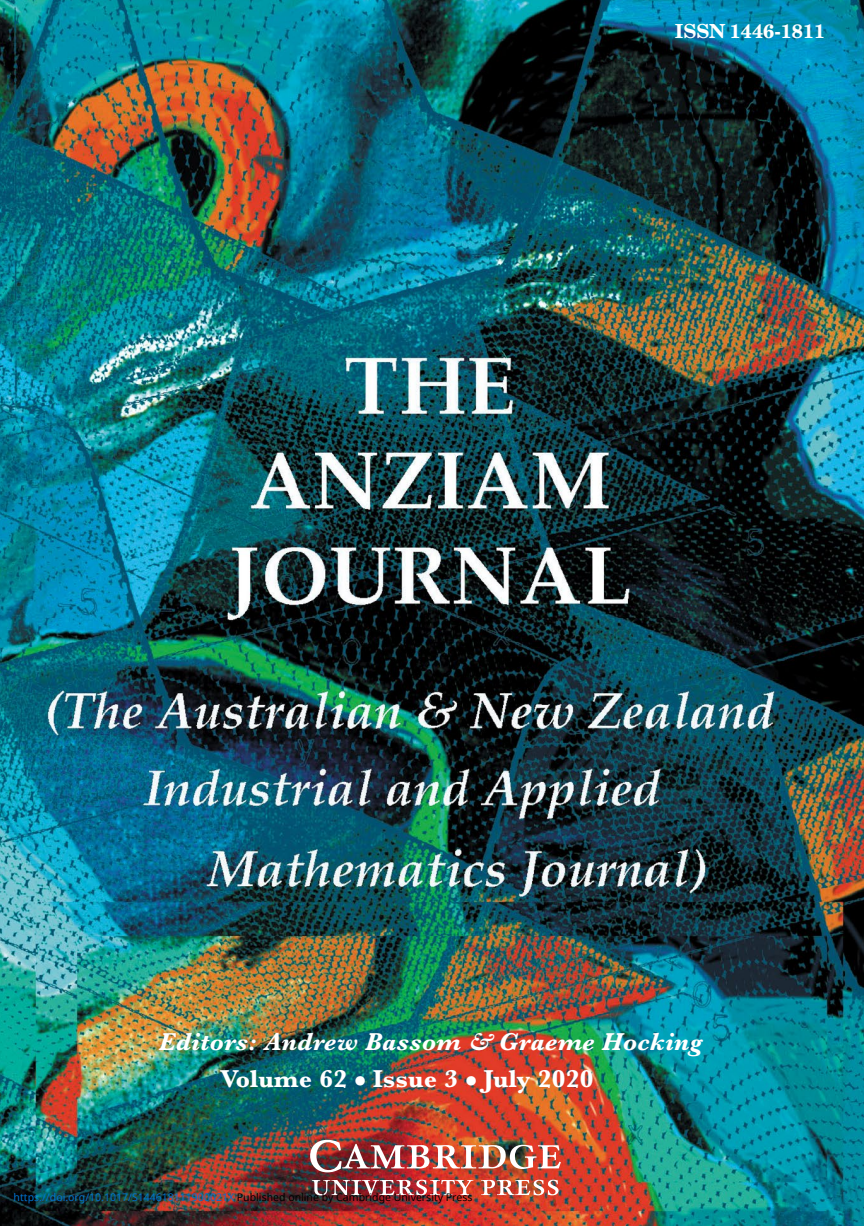
<style>
.page{position:relative;width:864px;height:1226px;background:#fff}
.page>*{position:absolute;margin:0;border:0;box-sizing:border-box;transform-origin:0 0}
.t1{font:italic 700 25.38px/37.3px "Baskerville MT Std";letter-spacing:.01em;color:#fff}
.t2{font:700 19.43px "Century Sch L";color:#fff}
.t3{font:10.5px "Noto Sans";color:#0172cf}
.s1{font-family:"New Baskerville"}
.s2{font-style:normal}
.s3{font-family:"STIX General";font-weight:400;font-style:normal;font-size:24.5px}
.s4{color:#000}
</style>
<div class="page">
<img style="left:0;top:0;width:863px;height:1225px">
<img style="left:310px;top:1139px;width:250px;height:33px">
<img style="left:312px;top:1179px;width:161px;height:16px">
<svg style="left:481px;top:1179px;width:77px;height:16px"></svg>
<h2 class="t2" style="left:674px;top:19px;width:152px">ISSN 1446-1811</h2>
<h1 class="t1" style="left:220px;top:1022px;width:483px;text-indent:-62px">Editors: Andrew Bassom <span class="s1">&amp;</span> Graeme Hocking<br><span class="s2">Volume 62</span> <span class="s3">•</span> <span class="s2">Issue 3</span> <span class="s3">•</span> <span class="s2">July 2020</span></h1>
<p class="t3" style="left:14px;top:1189px;width:460px">https://doi.org/10.1017/S144618111900021X <span class="s4">Published online by Cambridge University Press</span></p>
</div>
